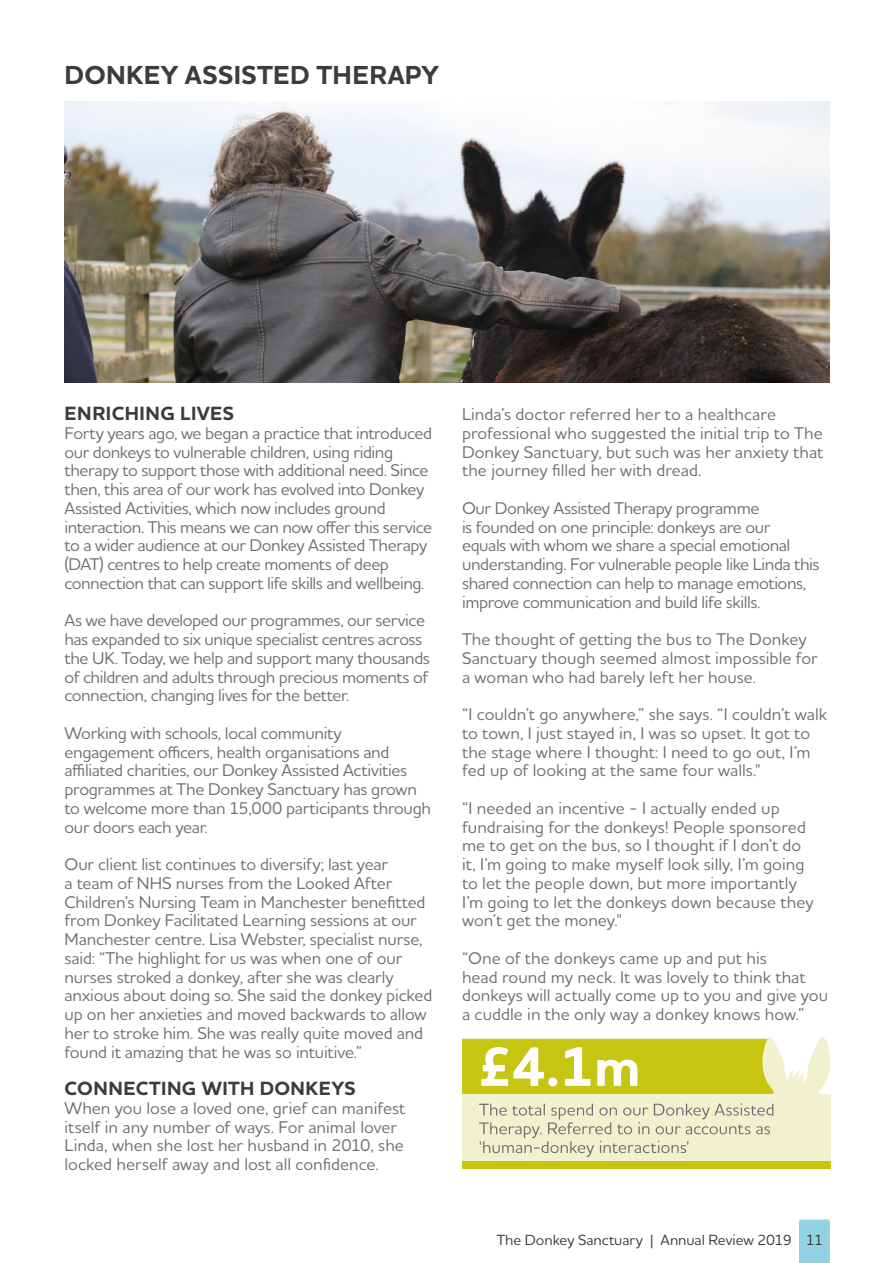
<style>
.page{position:relative;width:893px;height:1263px;background:#fff}
.page>*{position:absolute;margin:0;border:0;box-sizing:border-box;transform-origin:0 0}
.Section_Head__H1{font:700 26.55px "Houschka Alt Pro";letter-spacing:.01em;color:#3c3c3b}
.Sub_heading__H2{font:700 19.5px "Houschka Alt Pro";letter-spacing:.02em;color:#3c3c3b}
.Coloums_body_text__p{font:500 17.25px/18.8px "Houschka Alt Pro";letter-spacing:-.01em;color:#706f6f}
.t1{font:500 15px "Houschka Alt Pro";color:#3c3c3b}
</style>
<div class="page">
<svg style="left:799px;top:1219px;width:31px;height:44px"></svg>
<div style="left:462px;top:1094px;width:368px;height:75px;background:#f1f0cf"></div>
<div style="left:462px;top:1161px;width:368px;height:8px;background:#c6c511"></div>
<svg style="left:462px;top:1037px;width:369px;height:58px"></svg>
<img style="left:64px;top:102px;width:765px;height:281px">
<svg style="left:479px;top:1103px;width:294px;height:54px"></svg>
<h1 class="Section_Head__H1" style="left:65px;top:58px;width:376px">DONKEY ASSISTED THERAPY</h1>
<h2 class="Sub_heading__H2" style="left:65px;top:401px;width:171px">ENRICHING LIVES</h2>
<p class="Coloums_body_text__p" style="left:64px;top:423px;width:369px">Forty years ago, we began a practice that introduced our donkeys to vulnerable children, using riding therapy to support those with additional need. Since then, this area of our work has evolved into Donkey Assisted Activities, which now includes ground interaction. This means we can now offer this service to a wider audience at our Donkey Assisted Therapy (DAT) centres to help create moments of deep connection that can support life skills and wellbeing.</p>
<p class="Coloums_body_text__p" style="left:64px;top:611px;width:367px">As we have developed our programmes, our service has expanded to six unique specialist centres across the UK. Today, we help and support many thousands of children and adults through precious moments of connection, changing lives for the better.</p>
<p class="Coloums_body_text__p" style="left:64px;top:723px;width:368px">Working with schools, local community engagement officers, health organisations and affiliated charities, our Donkey Assisted Activities programmes at The Donkey Sanctuary has grown to welcome more than 15,000 participants through our doors each year.</p>
<p class="Coloums_body_text__p" style="left:64px;top:854px;width:369px">Our client list continues to diversify; last year<br>a team of NHS nurses from the Looked After Children’s Nursing Team in Manchester benefitted from Donkey Facilitated Learning sessions at our Manchester centre. Lisa Webster, specialist nurse, said: “The highlight for us was when one of our nurses stroked a donkey, after she was clearly anxious about doing so. She said the donkey picked up on her anxieties and moved backwards to allow her to stroke him. She was really quite moved and found it amazing that he was so intuitive.”</p>
<h2 class="Sub_heading__H2" style="left:65px;top:1076px;width:292px">CONNECTING WITH DONKEYS</h2>
<p class="Coloums_body_text__p" style="left:64px;top:1098px;width:342px">When you lose a loved one, grief can manifest itself in any number of ways. For animal lover Linda, when she lost her husband in 2010, she locked herself away and lost all confidence.</p>
<p class="Coloums_body_text__p" style="left:462px;top:404px;width:363px">Linda’s doctor referred her to a healthcare professional who suggested the initial trip to The Donkey Sanctuary, but such was her anxiety that the journey filled her with dread.</p>
<p class="Coloums_body_text__p" style="left:462px;top:498px;width:359px">Our Donkey Assisted Therapy programme<br>is founded on one principle: donkeys are our<br>equals with whom we share a special emotional understanding. For vulnerable people like Linda this shared connection can help to manage emotions, improve communication and build life skills.</p>
<p class="Coloums_body_text__p" style="left:462px;top:629px;width:357px">The thought of getting the bus to The Donkey<br>Sanctuary though seemed almost impossible for a woman who had barely left her house.</p>
<p class="Coloums_body_text__p" style="left:462px;top:704px;width:367px">“I couldn’t go anywhere,” she says. “I couldn’t walk to town, I just stayed in, I was so upset. It got to the stage where I thought: I need to go out, I’m fed up of looking at the same four walls."</p>
<p class="Coloums_body_text__p" style="left:462px;top:798px;width:353px">“I needed an incentive - I actually ended up fundraising for the donkeys! People sponsored me to get on the bus, so I thought if I don’t do it, I’m going to make myself look silly, I’m going to let the people down, but more importantly I’m going to let the donkeys down because they won’t get the money."</p>
<p class="Coloums_body_text__p" style="left:462px;top:948px;width:368px">“One of the donkeys came up and put his<br>head round my neck. It was lovely to think that donkeys will actually come up to you and give you a cuddle in the only way a donkey knows how.”</p>
<p class="t1" style="left:497px;top:1230px;width:328px">The Donkey Sanctuary | Annual Review 2019 11</p>
</div>
